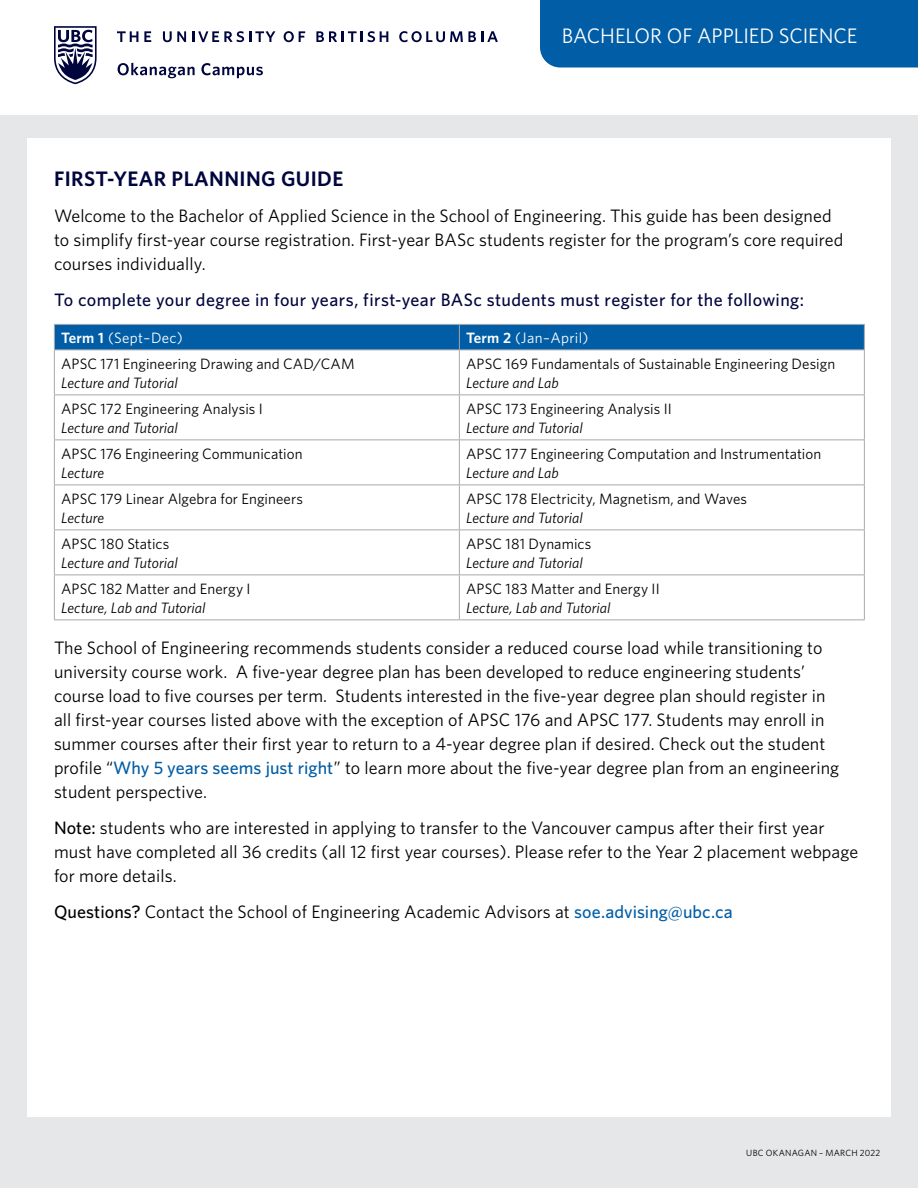
<style>
.page{position:relative;width:918px;height:1188px;background:#fff}
.page>*{position:absolute;margin:0;border:0;box-sizing:border-box;transform-origin:0 0}
.t1{font:21px "Whitney";letter-spacing:-.005em;color:#fff}
.t2{font:600 21px "Whitney";letter-spacing:.02em;color:#00053e}
.t3{font:18px/24px "Whitney";letter-spacing:.005em;color:#000}
.t4{font:500 18px "Whitney";letter-spacing:.02em;color:#00053e}
.t5{font:15px "Whitney";letter-spacing:.005em;color:#000}
.t6{font:italic 15px "Whitney";color:#000}
.t7{font:15px "Whitney";letter-spacing:.02em;color:#fff}
.t8{font:9px "Whitney";letter-spacing:.025em;color:#000}
.s1{font-weight:600}
.s2{font-weight:500;color:#005da6}
.s3{font-weight:500}
</style>
<div class="page">
<div style="left:0;top:115px;width:918px;height:1073px;background:#e6e7e8"></div>
<div style="left:27px;top:138px;width:864px;height:979px;background:#fff"></div>
<svg style="left:54px;top:26px;width:43px;height:58px"></svg>
<svg style="left:117px;top:31px;width:21px;height:11px"></svg>
<svg style="left:144px;top:31px;width:7px;height:11px"></svg>
<svg style="left:163px;top:31px;width:23px;height:11px"></svg>
<svg style="left:192px;top:31px;width:83px;height:11px"></svg>
<svg style="left:284px;top:31px;width:21px;height:11px"></svg>
<svg style="left:316px;top:31px;width:72px;height:11px"></svg>
<svg style="left:399px;top:31px;width:99px;height:11px"></svg>
<svg style="left:118px;top:63px;width:77px;height:15px"></svg>
<svg style="left:201px;top:63px;width:62px;height:15px"></svg>
<div style="left:540px;top:0;width:378px;height:68px;background:#005da6"></div>
<div style="left:54px;top:324px;width:811px;height:25px;background:#005da6"></div>
<hr style="left:54px;top:349px;width:405px;height:1px;background:#a7a9ac">
<hr style="left:54px;top:350px;width:1px;height:44px;background:#a7a9ac">
<hr style="left:459px;top:349px;width:406px;height:1px;background:#a7a9ac">
<hr style="left:459px;top:350px;width:1px;height:44px;background:#a7a9ac">
<hr style="left:864px;top:350px;width:1px;height:44px;background:#a7a9ac">
<hr style="left:54px;top:394px;width:405px;height:1px;background:#a7a9ac">
<hr style="left:54px;top:395px;width:1px;height:44px;background:#a7a9ac">
<hr style="left:459px;top:394px;width:406px;height:1px;background:#a7a9ac">
<hr style="left:459px;top:395px;width:1px;height:44px;background:#a7a9ac">
<hr style="left:864px;top:395px;width:1px;height:44px;background:#a7a9ac">
<hr style="left:54px;top:439px;width:405px;height:1px;background:#a7a9ac">
<hr style="left:54px;top:440px;width:1px;height:44px;background:#a7a9ac">
<hr style="left:459px;top:439px;width:406px;height:1px;background:#a7a9ac">
<hr style="left:459px;top:440px;width:1px;height:44px;background:#a7a9ac">
<hr style="left:864px;top:440px;width:1px;height:44px;background:#a7a9ac">
<hr style="left:54px;top:484px;width:405px;height:1px;background:#a7a9ac">
<hr style="left:54px;top:485px;width:1px;height:44px;background:#a7a9ac">
<hr style="left:459px;top:484px;width:406px;height:1px;background:#a7a9ac">
<hr style="left:459px;top:485px;width:1px;height:44px;background:#a7a9ac">
<hr style="left:864px;top:485px;width:1px;height:44px;background:#a7a9ac">
<hr style="left:54px;top:529px;width:405px;height:1px;background:#a7a9ac">
<hr style="left:54px;top:530px;width:1px;height:44px;background:#a7a9ac">
<hr style="left:459px;top:529px;width:406px;height:1px;background:#a7a9ac">
<hr style="left:459px;top:530px;width:1px;height:44px;background:#a7a9ac">
<hr style="left:864px;top:530px;width:1px;height:44px;background:#a7a9ac">
<hr style="left:54px;top:574px;width:405px;height:1px;background:#a7a9ac">
<hr style="left:54px;top:575px;width:1px;height:44px;background:#a7a9ac">
<hr style="left:459px;top:574px;width:406px;height:1px;background:#a7a9ac">
<hr style="left:459px;top:575px;width:1px;height:44px;background:#a7a9ac">
<hr style="left:864px;top:575px;width:1px;height:44px;background:#a7a9ac">
<hr style="left:54px;top:619px;width:405px;height:1px;background:#a7a9ac">
<hr style="left:459px;top:619px;width:406px;height:1px;background:#a7a9ac">
<p class="t1" style="left:562px;top:22px;width:297px">BACHELOR OF APPLIED SCIENCE</p>
<p class="t2" style="left:54px;top:165px;width:291px">FIRST-YEAR PLANNING GUIDE</p>
<p class="t3" style="left:54px;top:203px;width:791px">Welcome to the Bachelor of Applied Science in the School of Engineering. This guide has been designed to simplify first-year course registration. First-year BASc students register for the program’s core required courses individually.</p>
<p class="t4" style="left:54px;top:288px;width:752px">To complete your degree in four years, first-year BASc students must register for the following:</p>
<p class="t7" style="left:61px;top:328px;width:123px"><span class="s1">Term 1</span> (Sept–Dec)</p>
<p class="t7" style="left:466px;top:328px;width:124px"><span class="s1">Term 2</span> (Jan–April)</p>
<p class="t5" style="left:61px;top:353px;width:295px">APSC 171 Engineering Drawing and CAD/CAM</p>
<p class="t6" style="left:61px;top:373px;width:118px">Lecture and Tutorial</p>
<p class="t5" style="left:466px;top:353px;width:371px">APSC 169 Fundamentals of Sustainable Engineering Design</p>
<p class="t6" style="left:466px;top:373px;width:94px">Lecture and Lab</p>
<p class="t5" style="left:61px;top:398px;width:203px">APSC 172 Engineering Analysis I</p>
<p class="t6" style="left:61px;top:418px;width:118px">Lecture and Tutorial</p>
<p class="t5" style="left:466px;top:398px;width:207px">APSC 173 Engineering Analysis II</p>
<p class="t6" style="left:466px;top:418px;width:118px">Lecture and Tutorial</p>
<p class="t5" style="left:61px;top:443px;width:243px">APSC 176 Engineering Communication</p>
<p class="t6" style="left:61px;top:463px;width:45px">Lecture</p>
<p class="t5" style="left:466px;top:443px;width:357px">APSC 177 Engineering Computation and Instrumentation</p>
<p class="t6" style="left:466px;top:463px;width:94px">Lecture and Lab</p>
<p class="t5" style="left:61px;top:488px;width:243px">APSC 179 Linear Algebra for Engineers</p>
<p class="t6" style="left:61px;top:508px;width:45px">Lecture</p>
<p class="t5" style="left:466px;top:488px;width:282px">APSC 178 Electricity, Magnetism, and Waves</p>
<p class="t6" style="left:466px;top:508px;width:118px">Lecture and Tutorial</p>
<p class="t5" style="left:61px;top:533px;width:110px">APSC 180 Statics</p>
<p class="t6" style="left:61px;top:553px;width:118px">Lecture and Tutorial</p>
<p class="t5" style="left:466px;top:533px;width:127px">APSC 181 Dynamics</p>
<p class="t6" style="left:466px;top:553px;width:118px">Lecture and Tutorial</p>
<p class="t5" style="left:61px;top:578px;width:191px">APSC 182 Matter and Energy I</p>
<p class="t6" style="left:61px;top:598px;width:146px">Lecture, Lab and Tutorial</p>
<p class="t5" style="left:466px;top:578px;width:195px">APSC 183 Matter and Energy II</p>
<p class="t6" style="left:466px;top:598px;width:146px">Lecture, Lab and Tutorial</p>
<p class="t3" style="left:54px;top:635px;width:787px">The School of Engineering recommends students consider a reduced course load while transitioning to university course work. A five-year degree plan has been developed to reduce engineering students’ course load to five courses per term. Students interested in the five-year degree plan should register in all first-year courses listed above with the exception of APSC 176 and APSC 177. Students may enroll in summer courses after their first year to return to a 4-year degree plan if desired. Check out the student profile “<span class="s2">Why 5 years seems just right</span>” to learn more about the five-year degree plan from an engineering student perspective.</p>
<p class="t3" style="left:54px;top:815px;width:806px"><span class="s3">Note:</span> students who are interested in applying to transfer to the Vancouver campus after their first year must have completed all 36 credits (all 12 first year courses). Please refer to the Year 2 placement webpage for more details.</p>
<p class="t3" style="left:54px;top:899px;width:680px"><span class="s3">Questions?</span> Contact the School of Engineering Academic Advisors at <span class="s2">soe.advising@ubc.ca</span></p>
<p class="t8" style="left:746px;top:1146px;width:136px">UBC OKANAGAN – MARCH 2022</p>
</div>
